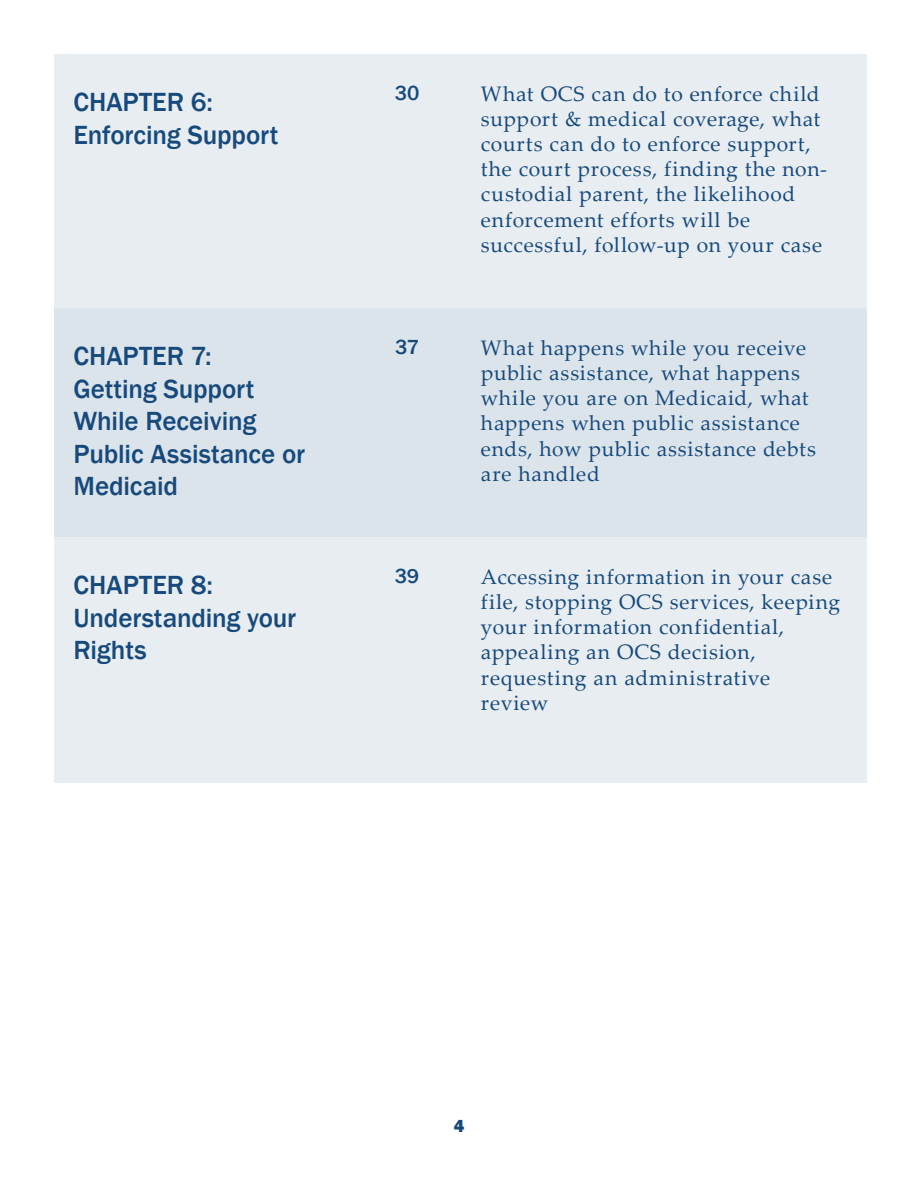
<style>
.page{position:relative;width:918px;height:1188px;background:#fff}
.page>*{position:absolute;margin:0;border:0;box-sizing:border-box;transform-origin:0 0}
.t1{font:500 27px/32.4px "Franklin Gothic";letter-spacing:-.005em;color:#174a7c}
.t2{font:21px/25.2px "Palatino Linotype";letter-spacing:.035em;color:#174a7c}
.t3{font:500 21px "Franklin Gothic";color:#174a7c}
.t4{font:800 18px "Franklin Gothic";color:#174a7c}
</style>
<div class="page">
<div style="left:54px;top:54px;width:813px;height:729px;background:#e8edf2"></div>
<div style="left:54px;top:308px;width:813px;height:229px;background:#dce4eb"></div>
<p class="t1" style="left:74px;top:86px;width:206px">CHAPTER 6:<br>Enforcing Support</p>
<p class="t1" style="left:74px;top:341px;width:233px">CHAPTER 7:<br>Getting Support<br>While Receiving<br>Public Assistance or<br>Medicaid</p>
<p class="t1" style="left:74px;top:570px;width:224px">CHAPTER 8:<br>Understanding your<br>Rights</p>
<p class="t3" style="left:395px;top:80px;width:26px">30</p>
<p class="t2" style="left:481px;top:80px;width:348px">What OCS can do to enforce child support &amp; medical coverage, what courts can do to enforce support, the court process, finding the non&shy;custodial parent, the likelihood enforcement efforts will be successful, follow-up on your case</p>
<p class="t3" style="left:395px;top:334px;width:26px">37</p>
<p class="t2" style="left:481px;top:334px;width:337px">What happens while you receive public assistance, what happens while you are on Medicaid, what happens when public assistance ends, how public assistance debts are handled</p>
<p class="t3" style="left:395px;top:563px;width:26px">39</p>
<p class="t2" style="left:481px;top:563px;width:361px">Accessing information in your case file, stopping OCS services, keeping your information confidential, appealing an OCS decision, requesting an administrative review</p>
<p class="t4" style="left:454px;top:1114px;width:12px">4</p>
</div>
